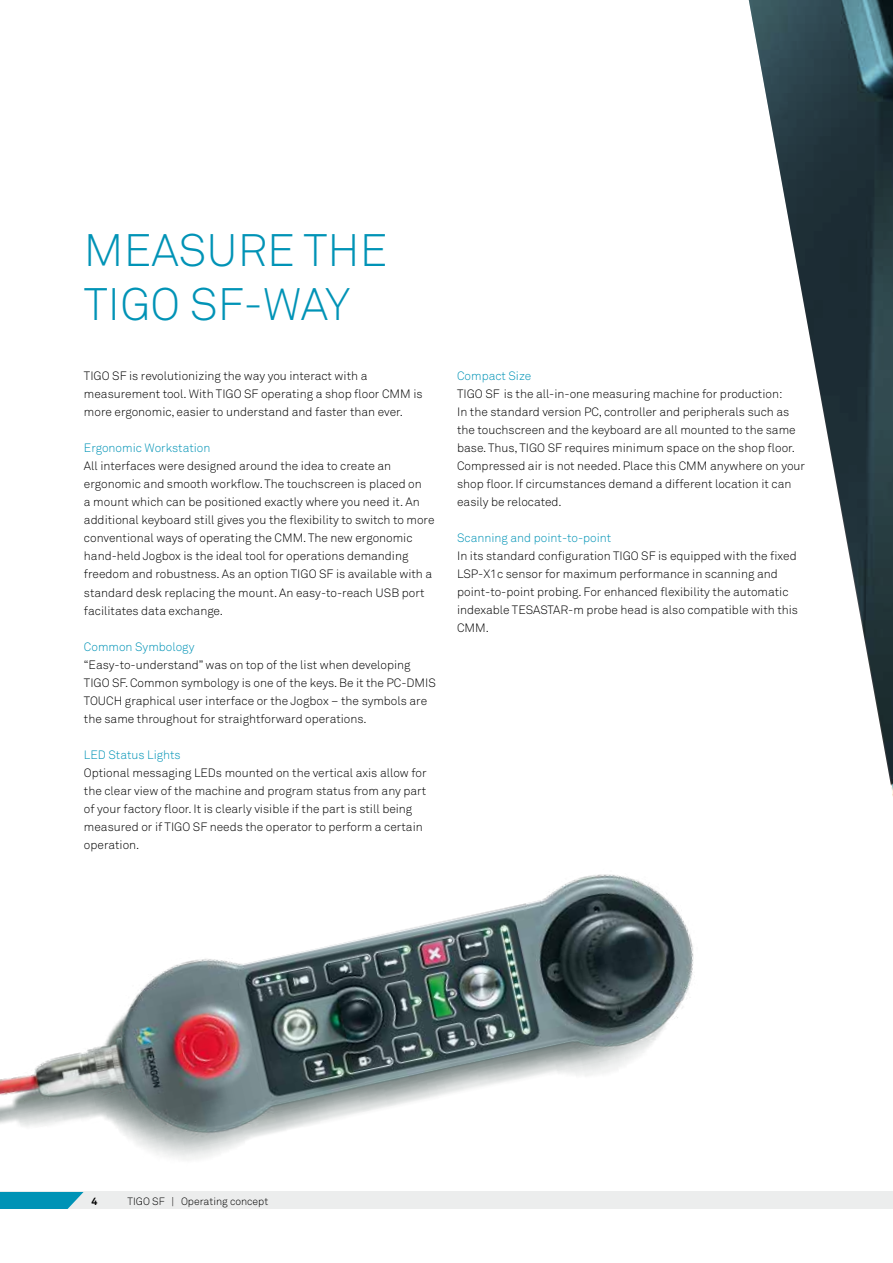
<style>
.page{position:relative;width:893px;height:1263px;background:#fff}
.page>*{position:absolute;margin:0;border:0;box-sizing:border-box;transform-origin:0 0}
.t1{font:45px/54px "Akkurat Light Pro";color:#0093b6}
.t2{font:12px/18px "Akkurat Light Pro";color:#000}
.t3{font:12px "Akkurat Light Pro";color:#0093b6}
.t4{font:10.5px "Akkurat Light Pro";color:#000}
.t5{font:700 10.5px "Akkurat Pro";color:#000}
</style>
<div class="page">
<img style="left:0;top:874px;width:740px;height:318px">
<svg style="left:740px;top:0;width:153px;height:1192px"></svg>
<div style="left:0;top:1192px;width:893px;height:17px;background:#eceded"></div>
<svg style="left:0;top:1192px;width:84px;height:17px"></svg>
<h1 class="t1" style="left:84px;top:224px;width:305px">MEASURE THE<br>TIGO SF-WAY</h1>
<p class="t2" style="left:84px;top:367px;width:340px">TIGO SF is revolutionizing the way you interact with a measurement tool. With TIGO SF operating a shop floor CMM is more ergonomic, easier to understand and faster than ever.</p>
<p class="t3" style="left:84px;top:441px;width:128px">Ergonomic Workstation</p>
<p class="t2" style="left:84px;top:457px;width:352px">All interfaces were designed around the idea to create an ergonomic and smooth workflow. The touchscreen is placed on<br>a mount which can be positioned exactly where you need it. An additional keyboard still gives you the flexibility to switch to more conventional ways of operating the CMM. The new ergonomic hand-held Jogbox is the ideal tool for operations demanding freedom and robustness. As an option TIGO SF is available with a standard desk replacing the mount. An easy-to-reach USB port facilitates data exchange.</p>
<p class="t3" style="left:84px;top:639px;width:112px">Common Symbology</p>
<p class="t2" style="left:84px;top:655px;width:353px">“Easy-to-understand” was on top of the list when developing TIGO SF. Common symbology is one of the keys. Be it the PC-DMIS TOUCH graphical user interface or the Jogbox – the symbols are the same throughout for straightforward operations.</p>
<p class="t3" style="left:84px;top:747px;width:98px">LED Status Lights</p>
<p class="t2" style="left:84px;top:763px;width:344px">Optional messaging LEDs mounted on the vertical axis allow for the clear view of the machine and program status from any part of your factory floor. It is clearly visible if the part is still being measured or if TIGO SF needs the operator to perform a certain operation.</p>
<p class="t3" style="left:457px;top:368px;width:76px">Compact Size</p>
<p class="t2" style="left:457px;top:384px;width:349px">TIGO SF is the all-in-one measuring machine for production:<br>In the standard version PC, controller and peripherals such as the touchscreen and the keyboard are all mounted to the same base. Thus, TIGO SF requires minimum space on the shop floor.<br>Compressed air is not needed. Place this CMM anywhere on your shop floor. If circumstances demand a different location it can easily be relocated.</p>
<p class="t3" style="left:457px;top:530px;width:156px">Scanning and point-to-point</p>
<p class="t2" style="left:457px;top:546px;width:342px">In its standard configuration TIGO SF is equipped with the fixed LSP-X1c sensor for maximum performance in scanning and point-to-point probing. For enhanced flexibility the automatic indexable TESASTAR-m probe head is also compatible with this CMM.</p>
<p class="t5" style="left:91px;top:1194px;width:7px">4</p>
<p class="t4" style="left:128px;top:1195px;width:142px">TIGO SF | Operating concept</p>
</div>
